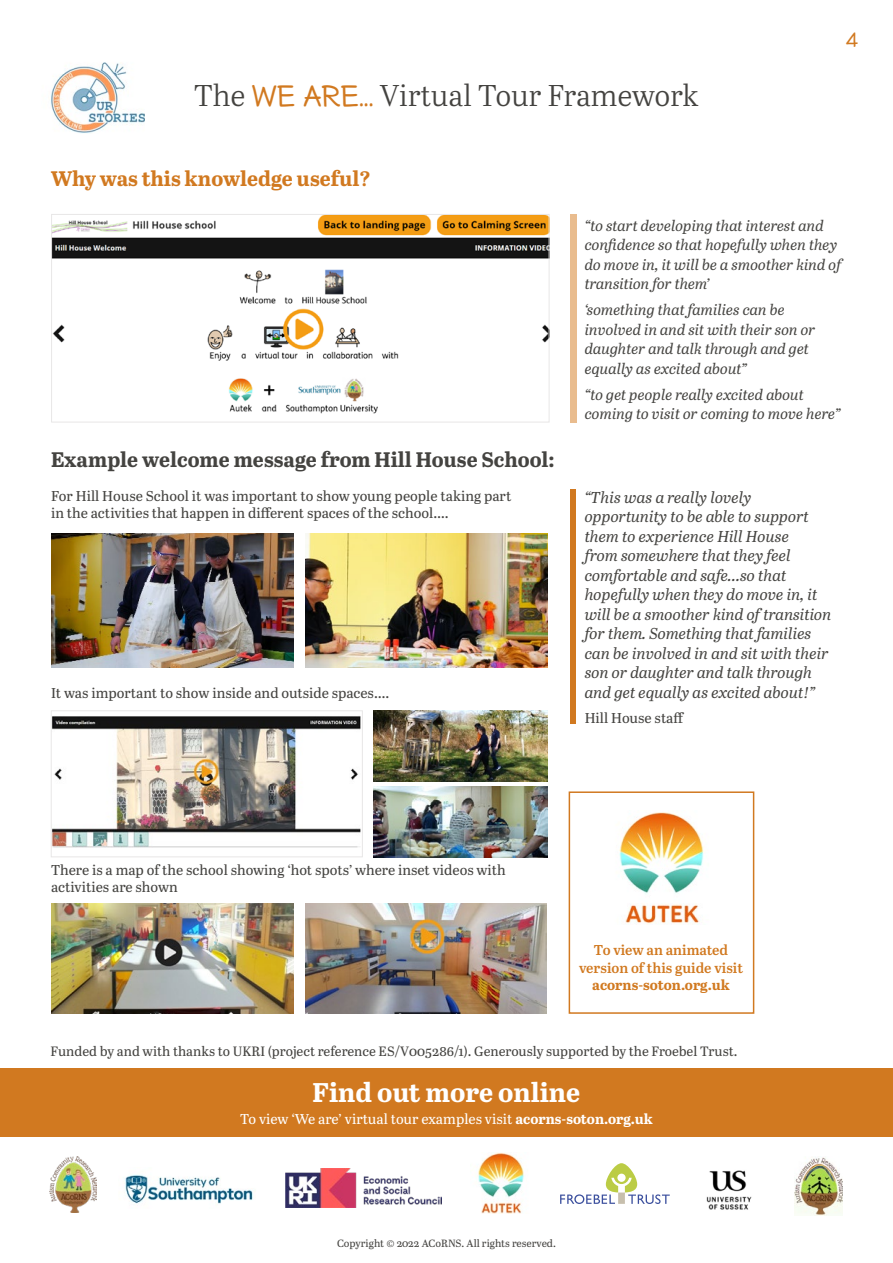
<style>
.page{position:relative;width:893px;height:1263px;background:#fff}
.page>*{position:absolute;margin:0;border:0;box-sizing:border-box;transform-origin:0 0}
.t1{font:30px "Abril Text Lt";color:#444340}
.t2{font:700 27px "Abril Text";color:#fff}
.t3{font:700 21px "Abril Text";color:#444340}
.t4{font:700 21px "Abril Text";color:#d17920}
.t5{font:expanded 21px "Nexa Rust Handmade";color:#d17920}
.t6{font:italic 15.75px/19.5px "Abril Text";color:#444340}
.t7{font:italic 15px/19.5px "Abril Text";color:#444340}
.t8{font:14.25px/17.2px "Abril Text";color:#444340}
.t9{font:14.25px "Abril Text";color:#fff}
.t10{font:600 14.25px/17.2px "Abril Text";color:#d17920;text-align:center}
.t11{font:700 14.25px "Abril Text";color:#d17920}
.t12{font:13.5px "Abril Text";color:#444340}
.t13{font:10.5px "Abril Text";color:#444340}
.s1{font-family:"Nexa Rust Handmade";font-stretch:expanded;color:#d17920}
.s2{font-weight:700}
</style>
<div class="page">
<div style="left:0;top:1068px;width:893px;height:68px;background:#d17920"></div>
<img style="left:50px;top:62px;width:95px;height:71px">
<img style="left:285px;top:1168px;width:156px;height:40px">
<img style="left:125px;top:1174px;width:128px;height:30px">
<img style="left:706px;top:1170px;width:46px;height:40px">
<svg style="left:560px;top:1163px;width:110px;height:41px"></svg>
<img style="left:49px;top:1157px;width:48px;height:56px">
<img style="left:795px;top:1157px;width:48px;height:59px">
<img style="left:478px;top:1153px;width:46px;height:60px">
<div style="left:569px;top:791px;width:185px;height:223px;background:#fff;border:2px solid #d17920"></div>
<img style="left:619px;top:812px;width:85px;height:112px">
<img style="left:53px;top:216px;width:495px;height:198px">
<div style="left:51px;top:214px;width:499px;height:209px;border:1px solid #e8e7e7"></div>
<div style="left:570px;top:214px;width:6px;height:209px;background:#e9bc8e"></div>
<div style="left:570px;top:489px;width:6px;height:234px;background:#d17920"></div>
<img style="left:305px;top:533px;width:243px;height:135px">
<img style="left:51px;top:533px;width:243px;height:135px">
<img style="left:373px;top:787px;width:175px;height:70px">
<img style="left:51px;top:903px;width:243px;height:111px">
<img style="left:305px;top:903px;width:241px;height:111px">
<img style="left:373px;top:711px;width:175px;height:70px">
<img style="left:53px;top:716px;width:308px;height:132px">
<div style="left:51px;top:711px;width:312px;height:146px;border:1px solid #e8e7e7"></div>
<h1 class="t1" style="left:194px;top:74px;width:506px">The <span class="s1">WE ARE...</span> Virtual Tour Framework</h1>
<h3 class="t4" style="left:51px;top:163px;width:321px">Why was this knowledge useful?</h3>
<h3 class="t5" style="left:846px;top:28px;width:15px">4</h3>
<h3 class="t3" style="left:51px;top:444px;width:505px">Example welcome message from Hill House School:</h3>
<p class="t8" style="left:51px;top:486px;width:462px">For Hill House School it was important to show young people taking part in the activities that happen in different spaces of the school….</p>
<p class="t8" style="left:51px;top:684px;width:340px">It was important to show inside and outside spaces….</p>
<p class="t7" style="left:585px;top:215px;width:258px">“to start developing that interest and confidence so that hopefully when they do move in, it will be a smoother kind of transition for them’</p>
<p class="t7" style="left:585px;top:299px;width:232px">‘something that families can be involved in and sit with their son or daughter and talk through and get equally as excited about”</p>
<p class="t7" style="left:585px;top:384px;width:257px">“to get people really excited about coming to visit or coming to move here”</p>
<p class="t6" style="left:585px;top:486px;width:248px">“This was a really lovely opportunity to be able to support them to experience Hill House<br>from somewhere that they feel comfortable and safe…so that hopefully when they do move in, it will be a smoother kind of transition for them. Something that families can be involved in and sit with their son or daughter and talk through and get equally as excited about!”</p>
<p class="t8" style="left:585px;top:708px;width:101px">Hill House staff</p>
<p class="t8" style="left:51px;top:860px;width:456px">There is a map of the school showing ‘hot spots’ where inset videos with activities are shown</p>
<p class="t10" style="left:579px;top:941px;width:165px">To view an animated version of this guide visit</p>
<p class="t11" style="left:592px;top:974px;width:139px">acorns-soton.org.uk</p>
<p class="t12" style="left:51px;top:1041px;width:688px">Funded by and with thanks to UKRI (project reference ES/V005286/1). Generously supported by the Froebel Trust.</p>
<h2 class="t2" style="left:312px;top:1072px;width:269px">Find out more online</h2>
<p class="t9" style="left:240px;top:1108px;width:414px">To view ‘We are’ virtual tour examples visit <span class="s2">acorns-soton.org.uk</span></p>
<p class="t13" style="left:337px;top:1235px;width:220px">Copyright © 2022 ACoRNS. All rights reserved.</p>
</div>
